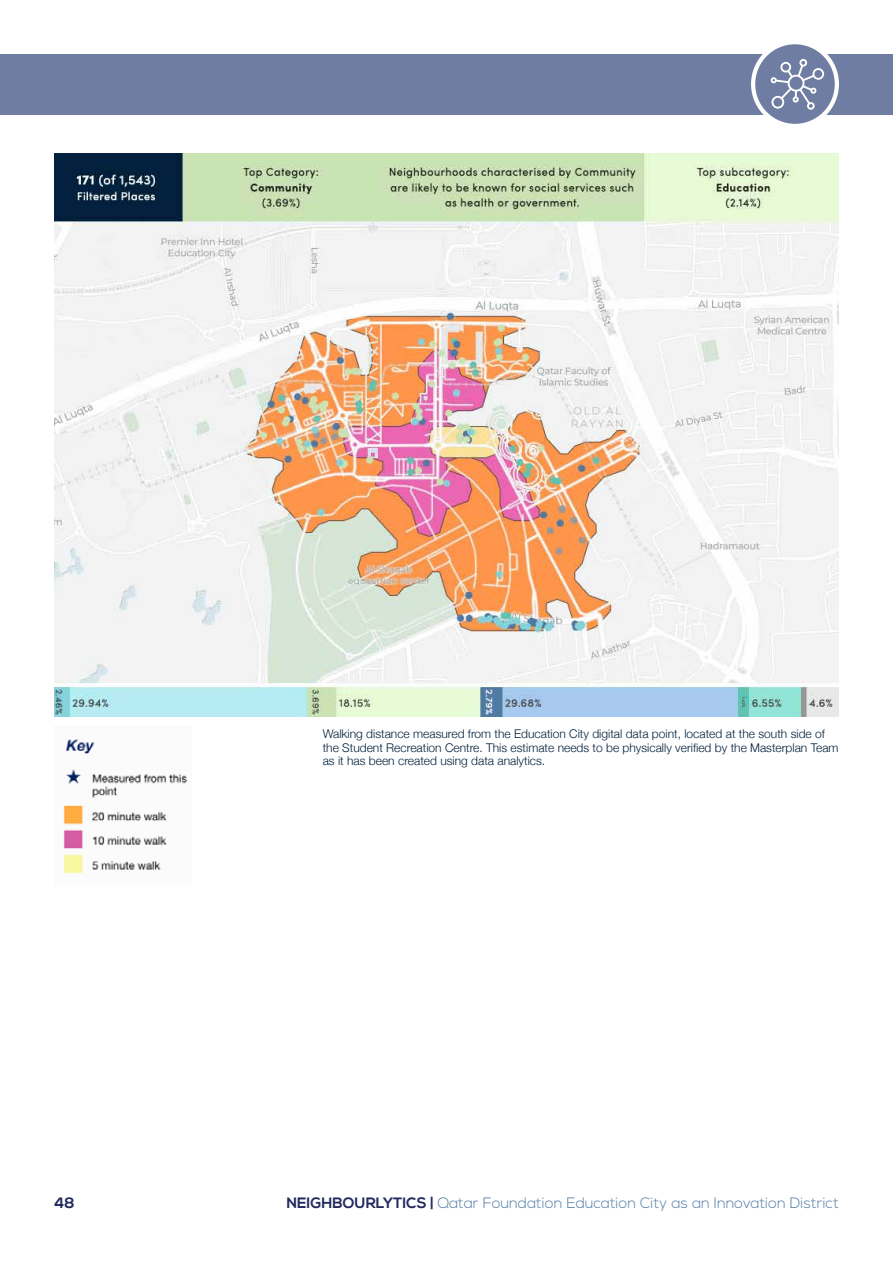
<style>
.page{position:relative;width:893px;height:1263px;background:#fff}
.page>*{position:absolute;margin:0;border:0;box-sizing:border-box;transform-origin:0 0}
.t1{font:300 15px "Nexa";color:#4f7aa5}
.t2{font:700 15px "Nexa";color:#21295e}
.t3{font:300 12px/13.5px "Helvetica Neue";color:#00203c}
.s1{font-weight:700;color:#21295e}
</style>
<div class="page">
<img style="left:54px;top:153px;width:785px;height:564px">
<img style="left:63px;top:739px;width:125px;height:134px">
<div style="left:0;top:54px;width:893px;height:60px;background:#6e7da1"></div>
<svg style="left:753px;top:42px;width:84px;height:84px"></svg>
<svg style="left:771px;top:59px;width:53px;height:51px"></svg>
<div style="left:751px;top:40px;width:88px;height:88px;border:4px solid #fff;border-radius:50%"></div>
<p class="t3" style="left:323px;top:726px;width:517px">Walking distance measured from the Education City digital data point, located at the south side of the Student Recreation Centre. This estimate needs to be physically verified by the Masterplan Team as it has been created using data analytics.</p>
<p class="t2" style="left:54px;top:1194px;width:22px">48</p>
<p class="t1" style="left:287px;top:1194px;width:554px"><span class="s1">NEIGHBOURLYTICS |</span> Qatar Foundation Education City as an Innovation District</p>
</div>
